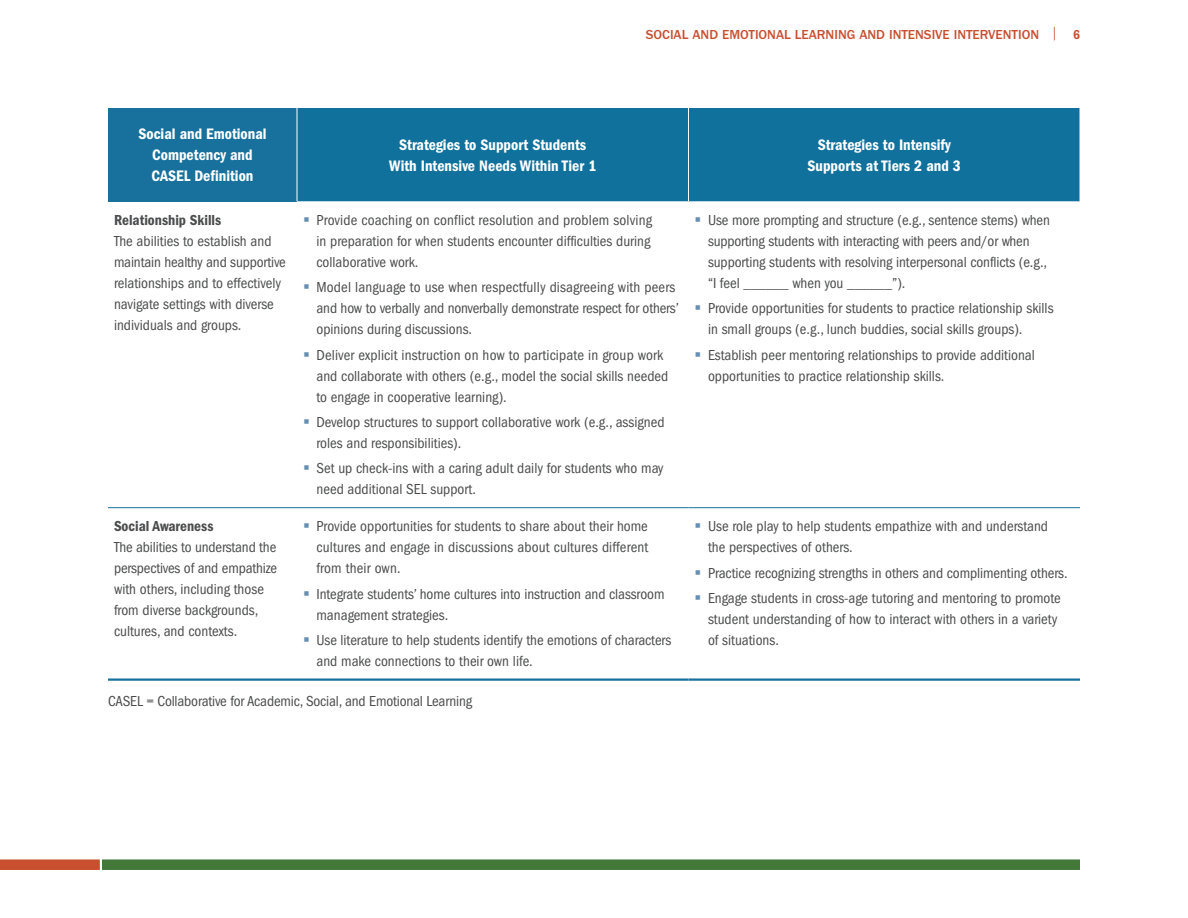
<style>
.page{position:relative;width:1188px;height:918px;background:#fff}
.page>*{position:absolute;margin:0;border:0;box-sizing:border-box;transform-origin:0 0}
.t1{font:15.75px/21px "ITC Franklin Gothic Std Dm Cd";color:#fff;text-align:center}
.t2{font:condensed 15px/21px "ITC Franklin Gothic Std";color:#4b4c4d}
.t3{font:500 13.5px "ITC Franklin Gothic Std";color:#c85031}
.s1{font-weight:400}
.s2{font-family:"ITC Franklin Gothic Std Dm Cd";font-weight:400}
.s3{font-family:"ITC Franklin Gothic Std Dm Cd";font-stretch:normal}
</style>
<div class="page">
<div style="left:102px;top:859px;width:978px;height:11px;background:#427939"></div>
<div style="left:0;top:859px;width:100px;height:11px;background:#c85031"></div>
<div style="left:108px;top:108px;width:189px;height:93px;background:#17719c"></div>
<div style="left:298px;top:108px;width:782px;height:93px;background:#10719c"></div>
<hr style="left:688px;top:108px;width:1px;height:93px;background:#fff">
<hr style="left:108px;top:678px;width:189px;height:3px;background:#17719c">
<hr style="left:297px;top:678px;width:391px;height:3px;background:#17719c">
<hr style="left:688px;top:678px;width:392px;height:3px;background:#17719c">
<hr style="left:108px;top:507px;width:189px;height:1px;background:#17719c">
<hr style="left:297px;top:507px;width:391px;height:1px;background:#17719c">
<hr style="left:688px;top:507px;width:392px;height:1px;background:#17719c">
<p class="t3" style="left:646px;top:27px;width:436px">SOCIAL AND EMOTIONAL LEARNING AND INTENSIVE INTERVENTION <span class="s1">|</span> <span class="s2">6</span></p>
<p class="t1" style="left:138px;top:123px;width:130px">Social and Emotional<br>Competency and<br>CASEL Definition</p>
<p class="t1" style="left:389px;top:134px;width:209px">Strategies to Support Students<br>With Intensive Needs Within Tier 1</p>
<p class="t1" style="left:808px;top:134px;width:155px">Strategies to Intensify<br>Supports at Tiers 2 and 3</p>
<p class="t2" style="left:114px;top:210px;width:173px"><span class="s3">Relationship Skills<br></span>The abilities to establish and maintain healthy and supportive relationships and to effectively navigate settings with diverse individuals and groups.</p>
<p class="t2" style="left:316px;top:210px;width:337px;text-align:justify">Provide coaching on conflict resolution and problem solving in preparation for when students encounter difficulties during collaborative work.</p>
<p class="t2" style="left:708px;top:210px;width:344px">Use more prompting and structure (e.g., sentence stems) when supporting students with interacting with peers and/or when supporting students with resolving interpersonal conflicts (e.g., “I feel ______ when you ______”).</p>
<p class="t2" style="left:708px;top:298px;width:347px">Provide opportunities for students to practice relationship skills in small groups (e.g., lunch buddies, social skills groups).</p>
<p class="t2" style="left:708px;top:344px;width:328px">Establish peer mentoring relationships to provide additional opportunities to practice relationship skills.</p>
<p class="t2" style="left:316px;top:277px;width:364px">Model language to use when respectfully disagreeing with peers and how to verbally and nonverbally demonstrate respect for others’ opinions during discussions.</p>
<p class="t2" style="left:316px;top:344px;width:353px">Deliver explicit instruction on how to participate in group work and collaborate with others (e.g., model the social skills needed to engage in cooperative learning).</p>
<p class="t2" style="left:316px;top:412px;width:350px">Develop structures to support collaborative work (e.g., assigned roles and responsibilities).</p>
<p class="t2" style="left:316px;top:458px;width:349px">Set up check-ins with a caring adult daily for students who may need additional SEL support.</p>
<p class="t2" style="left:114px;top:516px;width:165px"><span class="s3">Social Awareness<br></span>The abilities to understand the perspectives of and empathize with others, including those from diverse backgrounds, cultures, and contexts.</p>
<p class="t2" style="left:316px;top:516px;width:333px;text-align:justify">Provide opportunities for students to share about their home cultures and engage in discussions about cultures different from their own.</p>
<p class="t2" style="left:316px;top:583px;width:350px">Integrate students’ home cultures into instruction and classroom management strategies.</p>
<p class="t2" style="left:316px;top:630px;width:356px">Use literature to help students identify the emotions of characters and make connections to their own life.</p>
<p class="t2" style="left:108px;top:691px;width:366px">CASEL = Collaborative for Academic, Social, and Emotional Learning</p>
<p class="t2" style="left:708px;top:516px;width:342px">Use role play to help students empathize with and understand the perspectives of others.</p>
<p class="t2" style="left:708px;top:562px;width:361px">Practice recognizing strengths in others and complimenting others.</p>
<p class="t2" style="left:708px;top:588px;width:354px">Engage students in cross-age tutoring and mentoring to promote student understanding of how to interact with others in a variety of situations.</p>
</div>
